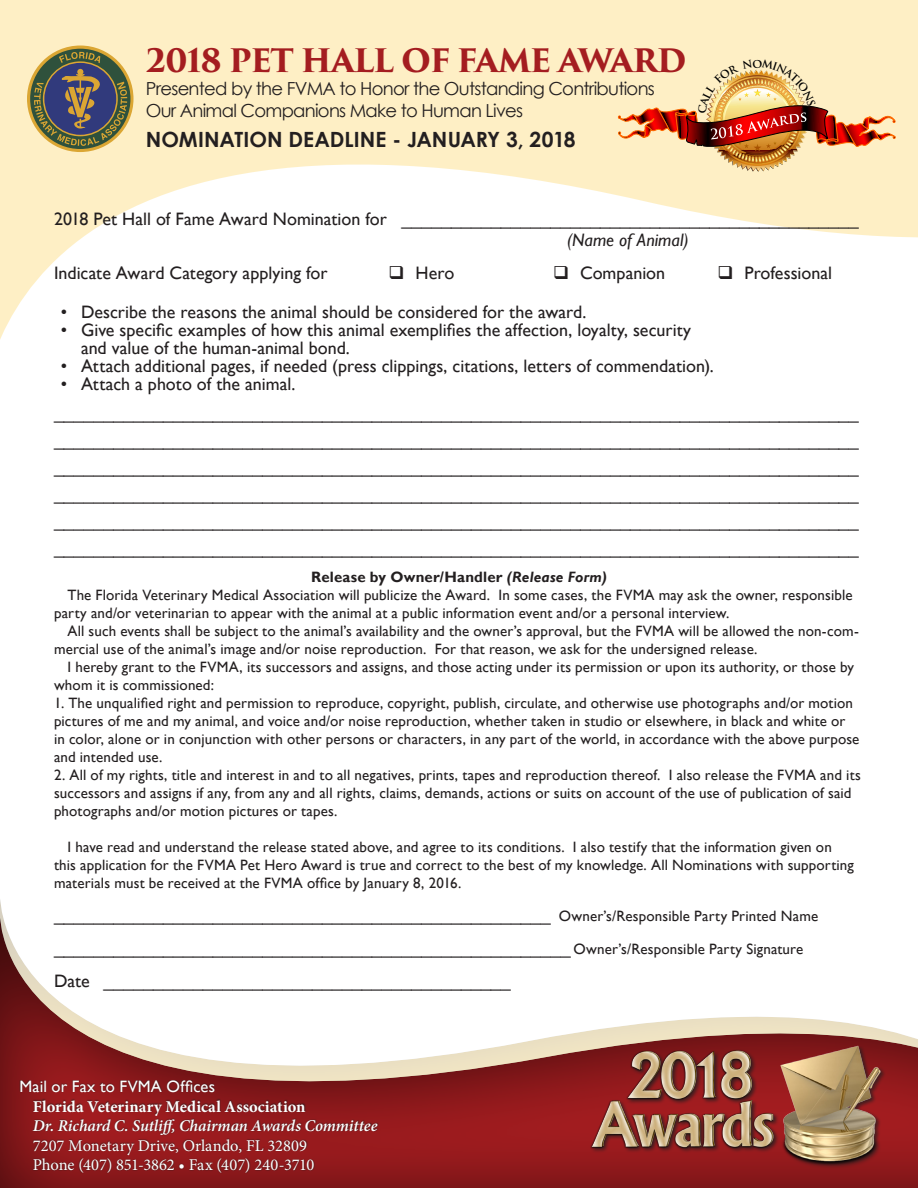
<style>
.page{position:relative;width:918px;height:1188px;background:#fff}
.page>*{position:absolute;margin:0;border:0;box-sizing:border-box;transform-origin:0 0}
.Albertus_Headers{font:700 31.5px "Trajan Pro 3";letter-spacing:-.04em;color:#a41d20}
.Albertus_Headers-2{font:700 21px "Century Gothic";letter-spacing:.005em;color:#231f20}
.Gill_Sans_Form_Body{font:18px/27px "Gill Sans";color:#231f20;text-align:justify}
.Gill_Sans_Body{font:18px "Gill Sans";color:#231f20}
.Albertus_Headers-3{font:18px/22.5px "Century Gothic";letter-spacing:-.04em;color:#231f20}
.Gill_Sans_Body-2{font:italic 18px "Gill Sans";color:#231f20}
.t1{font:16.5px "Minion Pro";letter-spacing:-.005em;color:#fff}
.t2{font:italic 600 16.5px "Minion Pro";letter-spacing:-.005em;color:#fff}
.t3{font:700 16.5px "Minion Pro";letter-spacing:.005em;color:#fff}
.Gill_Sans_Body-3{font:16.5px "Gill Sans";letter-spacing:.01em;color:#fff}
.Gill_Sans_Fine_Print{font:15px/18px "Gill Sans";letter-spacing:.01em;color:#231f20}
.Gill_Sans_Fine_Print-2{font:700 15px "Gill Sans";letter-spacing:.015em;color:#231f20}
.s1{font-style:italic}
.s2{font-size:15px}
</style>
<div class="page">
<svg style="left:0;top:0;width:918px;height:339px;fill:#feefc5"></svg>
<div style="left:0;top:916px;width:918px;height:272px;background:#231f20;opacity:.75"></div>
<div style="left:590px;top:1046px;width:296px;height:125px;background:#231f20;opacity:.75"></div>
<img style="left:585px;top:1045px;width:296px;height:121px">
<div style="left:20px;top:1080px;width:359px;height:94px;background:#231f20;opacity:.75"></div>
<svg style="left:27px;top:46px;width:107px;height:106px"></svg>
<svg style="left:30px;top:49px;width:100px;height:100px;background:#777561"></svg>
<svg style="left:390px;top:266px;width:13px;height:13px"></svg>
<svg style="left:555px;top:266px;width:13px;height:13px"></svg>
<svg style="left:719px;top:266px;width:13px;height:13px"></svg>
<img style="left:617px;top:59px;width:279px;height:113px">
<p class="Albertus_Headers" style="left:146px;top:37px;width:542px">2018 PET HALL OF FAME AWARD</p>
<p class="Albertus_Headers-3" style="left:146px;top:76px;width:511px">Presented by the FVMA to Honor the Outstanding Contributions<br>Our Animal Companions Make to Human Lives</p>
<p class="Albertus_Headers-2" style="left:146px;top:123px;width:431px">NOMINATION DEADLINE - JANUARY 3, 2018</p>
<p class="Gill_Sans_Form_Body" style="left:54px;top:206px;width:806px">2018 Pet Hall of Fame Award Nomination for ______________________________________________</p>
<p class="Gill_Sans_Body-2" style="left:567px;top:229px;width:123px">(Name of Animal)</p>
<p class="Gill_Sans_Body" style="left:54px;top:263px;width:275px">Indicate Award Category applying for</p>
<p class="Gill_Sans_Body" style="left:416px;top:263px;width:40px">Hero</p>
<p class="Gill_Sans_Body" style="left:580px;top:263px;width:87px">Companion</p>
<p class="Gill_Sans_Body" style="left:744px;top:263px;width:89px">Professional</p>
<p class="Gill_Sans_Body" style="left:61px;top:302px;width:527px">• Describe the reasons the animal should be considered for the award.</p>
<p class="Gill_Sans_Body" style="left:61px;top:320px;width:632px">• Give specific examples of how this animal exemplifies the affection, loyalty, security</p>
<p class="Gill_Sans_Body" style="left:81px;top:338px;width:270px">and value of the human-animal bond.</p>
<p class="Gill_Sans_Body" style="left:61px;top:356px;width:655px">• Attach additional pages, if needed (press clippings, citations, letters of commendation).</p>
<p class="Gill_Sans_Body" style="left:61px;top:374px;width:236px">• Attach a photo of the animal.</p>
<p class="Gill_Sans_Form_Body" style="left:54px;top:400px;width:806px">_________________________________________________________________________________ _________________________________________________________________________________ _________________________________________________________________________________ _________________________________________________________________________________ _________________________________________________________________________________ _________________________________________________________________________________</p>
<p class="Gill_Sans_Fine_Print-2" style="left:311px;top:568px;width:297px">Release by Owner/Handler <span class="s1">(Release Form)</span></p>
<p class="Gill_Sans_Fine_Print" style="left:54px;top:587px;width:800px;text-indent:14px">The Florida Veterinary Medical Association will publicize the Award. In some cases, the FVMA may ask the owner, responsible party and/or veterinarian to appear with the animal at a public information event and/or a personal interview.</p>
<p class="Gill_Sans_Fine_Print" style="left:54px;top:623px;width:806px;text-indent:14px">All such events shall be subject to the animal’s availability and the owner’s approval, but the FVMA will be allowed the non-com&shy;mercial use of the animal’s image and/or noise reproduction. For that reason, we ask for the undersigned release.</p>
<p class="Gill_Sans_Fine_Print" style="left:54px;top:659px;width:802px;text-indent:14px">I hereby grant to the FVMA, its successors and assigns, and those acting under its permission or upon its authority, or those by whom it is commissioned:</p>
<p class="Gill_Sans_Fine_Print" style="left:54px;top:695px;width:807px">1. The unqualified right and permission to reproduce, copyright, publish, circulate, and otherwise use photographs and/or motion pictures of me and my animal, and voice and/or noise reproduction, whether taken in studio or elsewhere, in black and white or in color, alone or in conjunction with other persons or characters, in any part of the world, in accordance with the above purpose and intended use.</p>
<p class="Gill_Sans_Fine_Print" style="left:54px;top:767px;width:808px">2. All of my rights, title and interest in and to all negatives, prints, tapes and reproduction thereof. I also release the FVMA and its successors and assigns if any, from any and all rights, claims, demands, actions or suits on account of the use of publication of said photographs and/or motion pictures or tapes.</p>
<p class="Gill_Sans_Fine_Print" style="left:54px;top:839px;width:801px;text-indent:14px">I have read and understand the release stated above, and agree to its conditions. I also testify that the information given on this application for the FVMA Pet Hero Award is true and correct to the best of my knowledge. All Nominations with supporting materials must be received at the FVMA office by January 8, 2016.</p>
<p class="Gill_Sans_Form_Body" style="left:54px;top:902px;width:766px">__________________________________________________ <span class="s2">Owner’s/Responsible Party Printed Name</span></p>
<p class="Gill_Sans_Form_Body" style="left:54px;top:935px;width:751px">____________________________________________________ <span class="s2">Owner’s/Responsible Party Signature</span></p>
<p class="Gill_Sans_Form_Body" style="left:54px;top:968px;width:458px">Date _________________________________________</p>
<p class="Gill_Sans_Body-3" style="left:19px;top:1077px;width:197px">Mail or Fax to FVMA Offices</p>
<p class="t3" style="left:33px;top:1095px;width:274px">Florida Veterinary Medical Association</p>
<p class="t2" style="left:33px;top:1114px;width:346px">Dr. Richard C. Sutliff, Chairman Awards Committee</p>
<p class="t1" style="left:33px;top:1134px;width:276px">7207 Monetary Drive, Orlando, FL 32809</p>
<p class="t1" style="left:33px;top:1154px;width:283px">Phone (407) 851-3862 • Fax (407) 240-3710</p>
</div>
